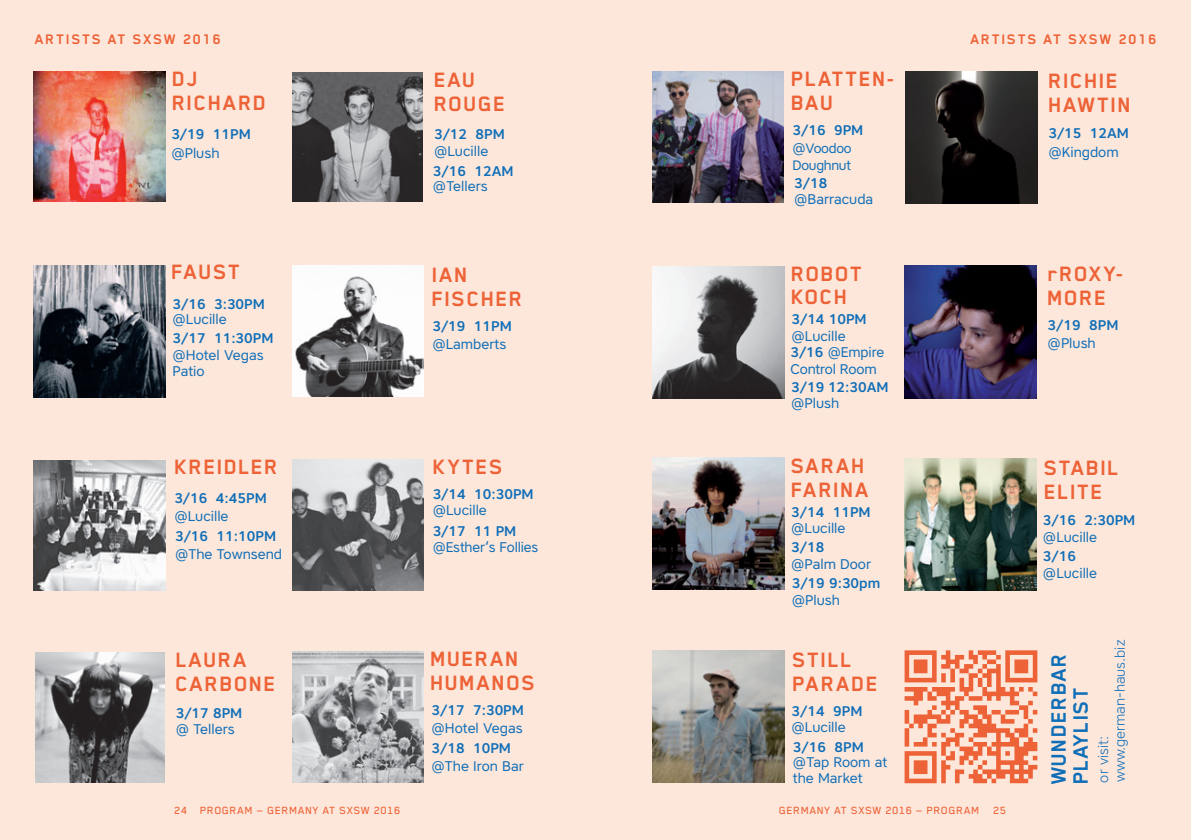
<style>
.page{position:relative;width:1191px;height:840px;background:#fff}
.page>*{position:absolute;margin:0;border:0;box-sizing:border-box;transform-origin:0 0}
.t1{font:700 24px/24px "Blender";letter-spacing:.045em;color:#ed6237}
.t2{font:700 24px/22px "Blender";letter-spacing:.03em;color:#0f6eb8}
.t3{font:700 24px/24px "Blender";letter-spacing:.07em;color:#ed6237}
.t4{font:700 16px "Blender";letter-spacing:.1em;color:#ed6237}
.t5{font:14px/16.8px "Core Sans A45";color:#0f6eb8}
.t6{font:500 14px "Core Sans A55";color:#0f6eb8}
.t7{font:300 14px/16.8px "Core Sans A35";color:#0f6eb8}
.t8{font:13.6px/16.4px "Core Sans A45";letter-spacing:-.02em;color:#0f6eb8}
.t9{font:500 12px "Blender";letter-spacing:.05em;color:#ed6237}
.s1{font-size:14px}
.s2{font-family:"Core Sans A55";font-weight:500}
</style>
<div class="page">
<div style="left:0;top:0;width:1191px;height:839px;background:#fde7da"></div>
<img style="left:905px;top:72px;width:132px;height:131px">
<img style="left:292px;top:266px;width:131px;height:130px">
<img style="left:904px;top:266px;width:133px;height:132px">
<img style="left:292px;top:651px;width:131px;height:131px">
<img style="left:652px;top:457px;width:132px;height:132px">
<img style="left:904px;top:458px;width:132px;height:132px">
<img style="left:652px;top:71px;width:131px;height:131px">
<img style="left:652px;top:266px;width:132px;height:132px">
<img style="left:652px;top:650px;width:132px;height:131px">
<svg style="left:904px;top:650px;width:133px;height:132px"></svg>
<img style="left:34px;top:460px;width:131px;height:130px">
<img style="left:35px;top:652px;width:130px;height:130px">
<img style="left:292px;top:459px;width:131px;height:130px">
<img style="left:34px;top:265px;width:131px;height:132px">
<img style="left:292px;top:72px;width:130px;height:130px">
<img style="left:34px;top:71px;width:131px;height:131px">
<p class="t4" style="left:35px;top:30px;width:187px">ARTISTS AT SXSW 2016</p>
<p class="t4" style="left:970px;top:30px;width:187px">ARTISTS AT SXSW 2016</p>
<h1 class="t1" style="left:172px;top:66px;width:96px">DJ<br>RICHARD</h1>
<p class="t6" style="left:171px;top:124px;width:81px">3/19 11PM</p>
<p class="t5" style="left:171px;top:144px;width:50px">@plush</p>
<h1 class="t1" style="left:172px;top:259px;width:70px">FAUST</h1>
<p class="t6" style="left:172px;top:295px;width:94px">3/16 3:30PM</p>
<p class="t5" style="left:172px;top:310px;width:56px">@Lucille</p>
<p class="t6" style="left:172px;top:329px;width:103px">3/17 11:30PM</p>
<p class="t5" style="left:172px;top:346px;width:93px">@Hotel vegas patio</p>
<h1 class="t1" style="left:174px;top:453px;width:105px">KREIDLER</h1>
<p class="t6" style="left:174px;top:488px;width:94px">3/16 4:45PM</p>
<p class="t5" style="left:174px;top:507px;width:56px">@Lucille</p>
<p class="t6" style="left:175px;top:526px;width:103px">3/16 11:10PM</p>
<p class="t5" style="left:175px;top:545px;width:108px">@the townsend</p>
<h1 class="t1" style="left:175px;top:647px;width:102px">LAURA<br>CARBONE</h1>
<p class="t6" style="left:176px;top:703px;width:68px">3/17 8PM</p>
<p class="t5" style="left:176px;top:720px;width:61px">@ tellers</p>
<h1 class="t1" style="left:434px;top:67px;width:73px">EAU<br>ROUGE</h1>
<p class="t6" style="left:434px;top:125px;width:72px">3/12 8PM</p>
<p class="t5" style="left:434px;top:142px;width:56px">@Lucille</p>
<p class="t6" style="left:433px;top:162px;width:82px">3/16 12AM</p>
<p class="t5" style="left:433px;top:177px;width:56px">@tellers</p>
<h1 class="t1" style="left:432px;top:262px;width:93px">IAN<br>FISCHER</h1>
<p class="t6" style="left:432px;top:316px;width:81px">3/19 11PM</p>
<p class="t5" style="left:432px;top:335px;width:75px">@Lamberts</p>
<h1 class="t1" style="left:433px;top:454px;width:72px">KYTES</h1>
<p class="t6" style="left:433px;top:484px;width:103px">3/14 10:30PM</p>
<p class="t6" style="left:433px;top:521px;width:85px">3/17 11 PM</p>
<p class="t5" style="left:433px;top:501px;width:56px">@Lucille</p>
<p class="t5" style="left:433px;top:537px;width:107px">@esther‘s Follies</p>
<h1 class="t1" style="left:430px;top:646px;width:107px">MUERAN<br>HUMANOS</h1>
<p class="t6" style="left:431px;top:700px;width:94px">3/17 7:30PM</p>
<p class="t6" style="left:431px;top:738px;width:81px">3/18 10PM</p>
<p class="t5" style="left:431px;top:719px;width:93px">@Hotel vegas</p>
<p class="t5" style="left:431px;top:757px;width:94px">@the Iron Bar</p>
<h1 class="t1" style="left:791px;top:66px;width:105px">PLATTEN-<br>BAU</h1>
<p class="t6" style="left:792px;top:121px;width:72px">3/16 9PM</p>
<p class="t8" style="left:792px;top:140px;width:60px"><span class="s1">@</span>voodoo<br>Doughnut</p>
<p class="t6" style="left:794px;top:173px;width:35px">3/18</p>
<p class="t5" style="left:794px;top:190px;width:80px">@Barracuda</p>
<h1 class="t1" style="left:791px;top:261px;width:73px;line-height:23px">ROBOT<br>KOCH</h1>
<p class="t6" style="left:791px;top:310px;width:77px">3/14 10PM</p>
<p class="t5" style="left:790px;top:343px;width:95px"><span class="s2">3/16</span> @empire control Room</p>
<p class="t5" style="left:791px;top:327px;width:56px">@Lucille</p>
<p class="t6" style="left:791px;top:377px;width:99px">3/19 12:30AM</p>
<p class="t5" style="left:791px;top:394px;width:50px">@plush</p>
<h1 class="t3" style="left:791px;top:452px;width:79px">SARAH<br>FARINA</h1>
<p class="t6" style="left:791px;top:502px;width:81px">3/14 11PM</p>
<p class="t6" style="left:791px;top:538px;width:35px">3/18</p>
<p class="t5" style="left:791px;top:555px;width:81px">@palm Door</p>
<p class="t5" style="left:791px;top:519px;width:56px">@Lucille</p>
<p class="t6" style="left:791px;top:573px;width:90px">3/19 9:30PM</p>
<p class="t5" style="left:791px;top:590px;width:50px">@plush</p>
<h1 class="t1" style="left:792px;top:646px;width:87px">STILL<br>PARADE</h1>
<p class="t6" style="left:791px;top:701px;width:72px">3/14 9PM</p>
<p class="t6" style="left:793px;top:737px;width:72px">3/16 8PM</p>
<p class="t5" style="left:791px;top:718px;width:56px">@Lucille</p>
<p class="t5" style="left:793px;top:753px;width:96px;line-height:16px">@tap Room at the Market</p>
<p class="t9" style="left:174px;top:803px;width:227px">24 program — germany at sxsw 2016</p>
<p class="t9" style="left:779px;top:803px;width:229px">germany at sxsw 2016 — program 25</p>
<h1 class="t1" style="left:1048px;top:68px;width:84px">RICHIE<br>HAWTIN</h1>
<p class="t6" style="left:1048px;top:123px;width:82px">3/15 12AM</p>
<p class="t5" style="left:1048px;top:143px;width:72px">@Kingdom</p>
<h1 class="t1" style="left:1047px;top:261px;width:78px">RROXY-<br>MORE</h1>
<p class="t6" style="left:1047px;top:316px;width:72px">3/19 8PM</p>
<p class="t5" style="left:1047px;top:334px;width:50px">@plush</p>
<h1 class="t1" style="left:1044px;top:455px;width:76px">STABIL<br>ELITE</h1>
<p class="t6" style="left:1043px;top:511px;width:94px">3/16 2:30PM</p>
<p class="t6" style="left:1043px;top:547px;width:35px">3/16</p>
<p class="t5" style="left:1043px;top:528px;width:56px">@Lucille</p>
<p class="t5" style="left:1043px;top:564px;width:56px">@Lucille</p>
<h1 class="t2" style="left:1047px;top:783px;width:132px;rotate:-90deg">WUNDERBAR<br>PLAYLIST</h1>
<p class="t7" style="left:1094px;top:782px;width:144px;rotate:-90deg">or visit: www.german-haus.biz</p>
</div>
